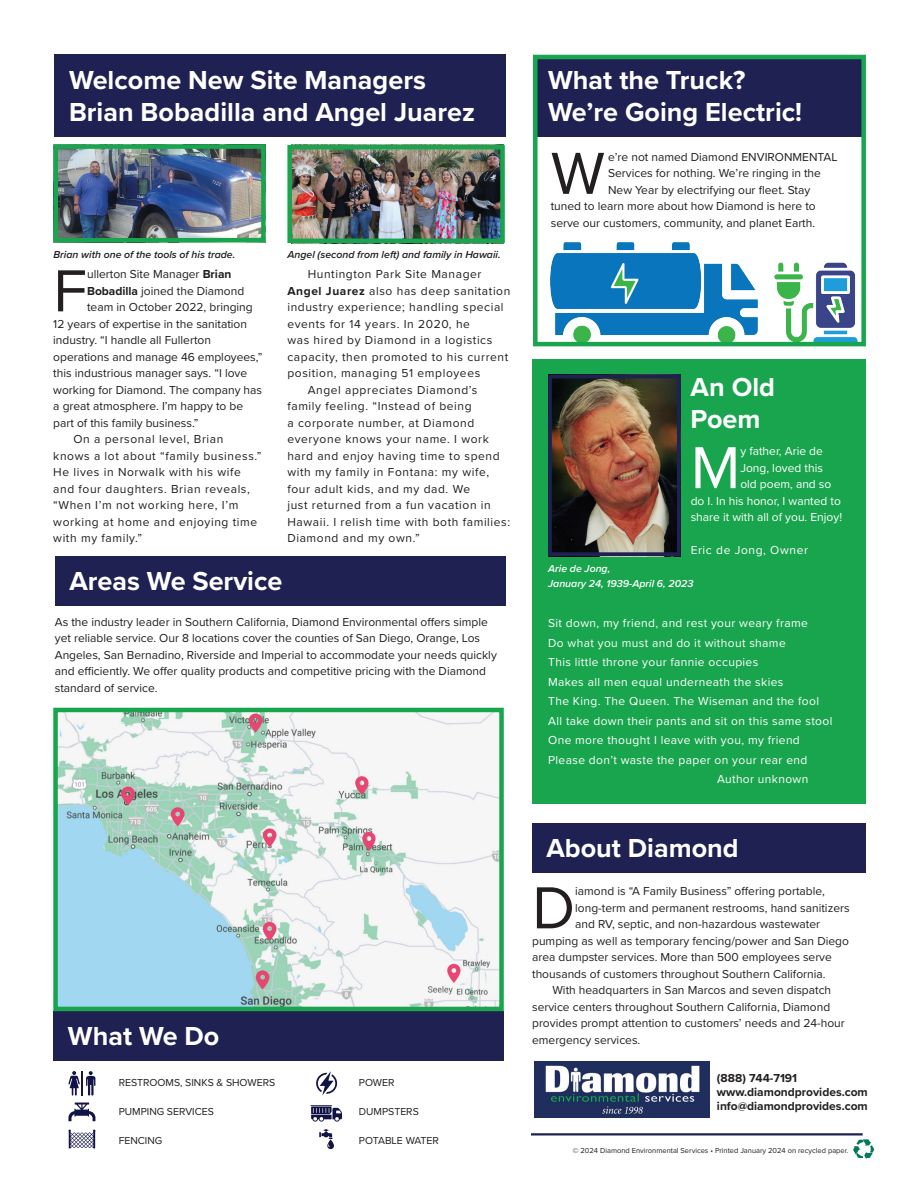
<style>
.page{position:relative;width:918px;height:1188px;background:#fff}
.page>*{position:absolute;margin:0;border:0;box-sizing:border-box;transform-origin:0 0}
.t1{font:61.5px "Proxima Nova";color:#231f20}
.t2{font:61.5px "Proxima Nova";color:#fff}
.t3{font:700 27px/32.4px "Proxima Nova";color:#fff}
.t4{font:12px/16.5px "Proxima Nova";color:#211d1e}
.t5{font:12px "Proxima Nova";letter-spacing:.05em;color:#211d1e}
.t6{font:12px "Proxima Nova";color:#231f20}
.t7{font:12px "Proxima Nova";letter-spacing:.03em;color:#fff}
.t8{font:12px "Proxima Nova";color:#fff}
.t9{font:700 12px/14.4px "Proxima Nova";color:#231f20}
.t10{font:12px "Proxima Nova";letter-spacing:.05em;color:#fff}
.t11{font:italic 600 10.5px "Proxima Nova";color:#231f20}
.t12{font:10.5px "Proxima Nova";color:#211d1e}
.t13{font:italic 600 10.5px/15px "Proxima Nova";color:#fff}
.t14{font:7.5px "Proxima Nova";color:#231f20}
.s1{font-weight:700}
</style>
<div class="page">
<div style="left:53px;top:1011px;width:451px;height:50px;background:#1f2153"></div>
<div style="left:535px;top:57px;width:327px;height:80px;background:#1f2153"></div>
<div style="left:54px;top:54px;width:451px;height:83px;background:#1f2153"></div>
<div style="left:532px;top:823px;width:334px;height:49px;background:#1f2153"></div>
<div style="left:55px;top:556px;width:450px;height:50px;background:#1f2153"></div>
<svg style="left:853px;top:1139px;width:21px;height:20px"></svg>
<hr style="left:531px;top:1133px;width:332px;height:3px;background:#1f2153">
<img style="left:534px;top:1062px;width:175px;height:56px">
<img style="left:292px;top:150px;width:208px;height:88px">
<div style="left:287px;top:145px;width:218px;height:98px;border:4px solid #18a54d"></div>
<img style="left:59px;top:149px;width:202px;height:88px">
<div style="left:54px;top:144px;width:212px;height:98px;border:4px solid #18a54d"></div>
<div style="left:532px;top:359px;width:334px;height:445px;background:#18a54d"></div>
<img style="left:553px;top:380px;width:123px;height:171px">
<div style="left:548px;top:375px;width:133px;height:181px;border:4px solid #1f2153"></div>
<img style="left:775px;top:262px;width:83px;height:79px">
<img style="left:550px;top:242px;width:208px;height:99px">
<div style="left:533px;top:55px;width:333px;height:291px;border:4px solid #18a54d"></div>
<img style="left:58px;top:713px;width:441px;height:293px">
<div style="left:53px;top:708px;width:451px;height:303px;border:4px solid #18a54d"></div>
<svg style="left:68px;top:1071px;width:27px;height:25px"></svg>
<svg style="left:316px;top:1071px;width:21px;height:25px"></svg>
<svg style="left:68px;top:1103px;width:27px;height:18px"></svg>
<img style="left:310px;top:1105px;width:32px;height:17px">
<svg style="left:68px;top:1130px;width:27px;height:18px"></svg>
<svg style="left:319px;top:1129px;width:15px;height:20px"></svg>
<h2 class="t3" style="left:69px;top:63px;width:408px">Welcome New Site Managers<br>Brian Bobadilla and Angel Juarez</h2>
<h2 class="t3" style="left:548px;top:63px;width:256px">What the Truck?<br>We’re Going Electric!</h2>
<p class="t11" style="left:54px;top:246px;width:183px">Brian with one of the tools of his trade.</p>
<p class="t11" style="left:287px;top:246px;width:215px">Angel (second from left) and family in Hawaii.</p>
<h1 class="t1" style="left:53px;top:245px;width:35px">F</h1>
<p class="t4" style="left:87px;top:266px;width:146px">ullerton Site Manager <span class="s1">Brian</span></p>
<p class="t4" style="left:87px;top:282px;width:159px"><span class="s1">Bobadilla</span> joined the Diamond</p>
<p class="t4" style="left:87px;top:299px;width:167px">team in October 2022, bringing</p>
<p class="t4" style="left:53px;top:315px;width:195px">12 years of expertise in the sanitation</p>
<p class="t4" style="left:53px;top:332px;width:159px">industry. “I handle all Fullerton</p>
<p class="t4" style="left:53px;top:348px;width:211px">operations and manage 46 employees,”</p>
<p class="t4" style="left:53px;top:365px;width:195px">this industrious manager says. “I love</p>
<p class="t4" style="left:53px;top:381px;width:210px">working for Diamond. The company has</p>
<p class="t4" style="left:53px;top:398px;width:191px">a great atmosphere. I’m happy to be</p>
<p class="t4" style="left:53px;top:414px;width:147px">part of this family business.”</p>
<p class="t5" style="left:74px;top:430px;width:151px">On a personal level, Brian</p>
<p class="t5" style="left:53px;top:447px;width:210px">knows a lot about “family business.”</p>
<p class="t5" style="left:53px;top:463px;width:189px">He lives in Norwalk with his wife</p>
<p class="t5" style="left:53px;top:480px;width:198px">and four daughters. Brian reveals,</p>
<p class="t5" style="left:53px;top:496px;width:187px">“When I’m not working here, I’m</p>
<p class="t5" style="left:53px;top:513px;width:206px">working at home and enjoying time</p>
<p class="t5" style="left:53px;top:529px;width:90px">with my family.”</p>
<p class="t5" style="left:308px;top:265px;width:175px">Huntington Park Site Manager</p>
<p class="t5" style="left:287px;top:282px;width:224px"><span class="s1">Angel Juarez</span> also has deep sanitation</p>
<p class="t5" style="left:287px;top:298px;width:218px">industry experience; handling special</p>
<p class="t5" style="left:287px;top:315px;width:184px">events for 14 years. In 2020, he</p>
<p class="t5" style="left:287px;top:331px;width:207px">was hired by Diamond in a logistics</p>
<p class="t5" style="left:287px;top:348px;width:222px">capacity, then promoted to his current</p>
<p class="t5" style="left:287px;top:364px;width:194px">position, managing 51 employees</p>
<p class="t5" style="left:308px;top:381px;width:171px">Angel appreciates Diamond’s</p>
<p class="t5" style="left:287px;top:397px;width:186px">family feeling. “Instead of being</p>
<p class="t5" style="left:287px;top:414px;width:188px">a corporate number, at Diamond</p>
<p class="t5" style="left:287px;top:430px;width:203px">everyone knows your name. I work</p>
<p class="t5" style="left:287px;top:447px;width:214px">hard and enjoy having time to spend</p>
<p class="t5" style="left:287px;top:463px;width:203px">with my family in Fontana: my wife,</p>
<p class="t5" style="left:287px;top:480px;width:184px">four adult kids, and my dad. We</p>
<p class="t5" style="left:287px;top:496px;width:205px">just returned from a fun vacation in</p>
<p class="t5" style="left:287px;top:513px;width:224px">Hawaii. I relish time with both families:</p>
<p class="t5" style="left:287px;top:529px;width:134px">Diamond and my own.”</p>
<h2 class="t3" style="left:69px;top:564px;width:215px">Areas We Service</h2>
<p class="t4" style="left:55px;top:613px;width:444px">As the industry leader in Southern California, Diamond Environmental offers simple yet reliable service. Our 8 locations cover the counties of San Diego, Orange, Los Angeles, San Bernadino, Riverside and Imperial to accommodate your needs quickly and efficiently. We offer quality products and competitive pricing with the Diamond standard of service.</p>
<h2 class="t3" style="left:68px;top:1019px;width:153px">What We Do</h2>
<p class="t12" style="left:119px;top:1074px;width:158px">RESTROOMS, SINKS &amp; SHOWERS</p>
<p class="t12" style="left:359px;top:1074px;width:37px">POWER</p>
<p class="t12" style="left:119px;top:1104px;width:97px">PUMPING SERVICES</p>
<p class="t12" style="left:359px;top:1104px;width:61px">DUMPSTERS</p>
<p class="t12" style="left:119px;top:1133px;width:45px">FENCING</p>
<p class="t12" style="left:359px;top:1133px;width:82px">POTABLE WATER</p>
<h1 class="t1" style="left:551px;top:128px;width:56px">W</h1>
<p class="t4" style="left:608px;top:148px;width:231px">e’re not named Diamond ENVIRONMENTAL</p>
<p class="t4" style="left:608px;top:165px;width:214px">Services for nothing. We’re ringing in the</p>
<p class="t4" style="left:608px;top:181px;width:204px">New Year by electrifying our fleet. Stay</p>
<p class="t4" style="left:551px;top:198px;width:267px">tuned to learn more about how Diamond is here to</p>
<p class="t4" style="left:551px;top:214px;width:266px">serve our customers, community, and planet Earth.</p>
<h2 class="t3" style="left:691px;top:370px;width:86px">An Old<br>Poem</h2>
<h1 class="t2" style="left:691px;top:422px;width:51px">M</h1>
<p class="t8" style="left:740px;top:442px;width:84px">y father, Arie de</p>
<p class="t8" style="left:740px;top:459px;width:84px">Jong, loved this</p>
<p class="t8" style="left:740px;top:475px;width:92px">old poem, and so</p>
<p class="t8" style="left:691px;top:492px;width:152px">do I. In his honor, I wanted to</p>
<p class="t8" style="left:691px;top:508px;width:153px">share it with all of you. Enjoy!</p>
<p class="t10" style="left:691px;top:541px;width:119px">Eric de Jong, Owner</p>
<p class="t13" style="left:548px;top:561px;width:147px">Arie de Jong,<br>January 24, 1939-April 6, 2023</p>
<p class="t7" style="left:548px;top:614px;width:261px">Sit down, my friend, and rest your weary frame</p>
<p class="t7" style="left:548px;top:634px;width:239px">Do what you must and do it without shame</p>
<p class="t7" style="left:548px;top:653px;width:212px">This little throne your fannie occupies</p>
<p class="t7" style="left:548px;top:673px;width:237px">Makes all men equal underneath the skies</p>
<p class="t7" style="left:548px;top:692px;width:272px">The King. The Queen. The Wiseman and the fool</p>
<p class="t7" style="left:548px;top:712px;width:286px">All take down their pants and sit on this same stool</p>
<p class="t7" style="left:548px;top:731px;width:253px">One more thought I leave with you, my friend</p>
<p class="t7" style="left:548px;top:751px;width:261px">Please don’t waste the paper on your rear end</p>
<p class="t7" style="left:717px;top:770px;width:93px">Author unknown</p>
<h2 class="t3" style="left:546px;top:831px;width:194px">About Diamond</h2>
<h1 class="t1" style="left:532px;top:862px;width:45px">D</h1>
<p class="t6" style="left:575px;top:882px;width:251px">iamond is “A Family Business” offering portable,</p>
<p class="t6" style="left:575px;top:899px;width:276px">long-term and permanent restrooms, hand sanitizers</p>
<p class="t6" style="left:575px;top:915px;width:246px">and RV, septic, and non-hazardous wastewater</p>
<p class="t6" style="left:532px;top:932px;width:318px">pumping as well as temporary fencing/power and San Diego</p>
<p class="t6" style="left:532px;top:948px;width:301px">area dumpster services. More than 500 employees serve</p>
<p class="t6" style="left:532px;top:965px;width:295px">thousands of customers throughout Southern California.</p>
<p class="t6" style="left:552px;top:981px;width:280px">With headquarters in San Marcos and seven dispatch</p>
<p class="t6" style="left:532px;top:998px;width:300px">service centers throughout Southern California, Diamond</p>
<p class="t6" style="left:532px;top:1014px;width:314px">provides prompt attention to customers’ needs and 24-hour</p>
<p class="t6" style="left:532px;top:1031px;width:110px">emergency services.</p>
<p class="t9" style="left:717px;top:1070px;width:152px">(888) 744-7191 www.diamondprovides.com info@diamondprovides.com</p>
<p class="t14" style="left:573px;top:1145px;width:277px">© 2024 Diamond Environmental Services • Printed January 2024 on recycled paper.</p>
</div>
